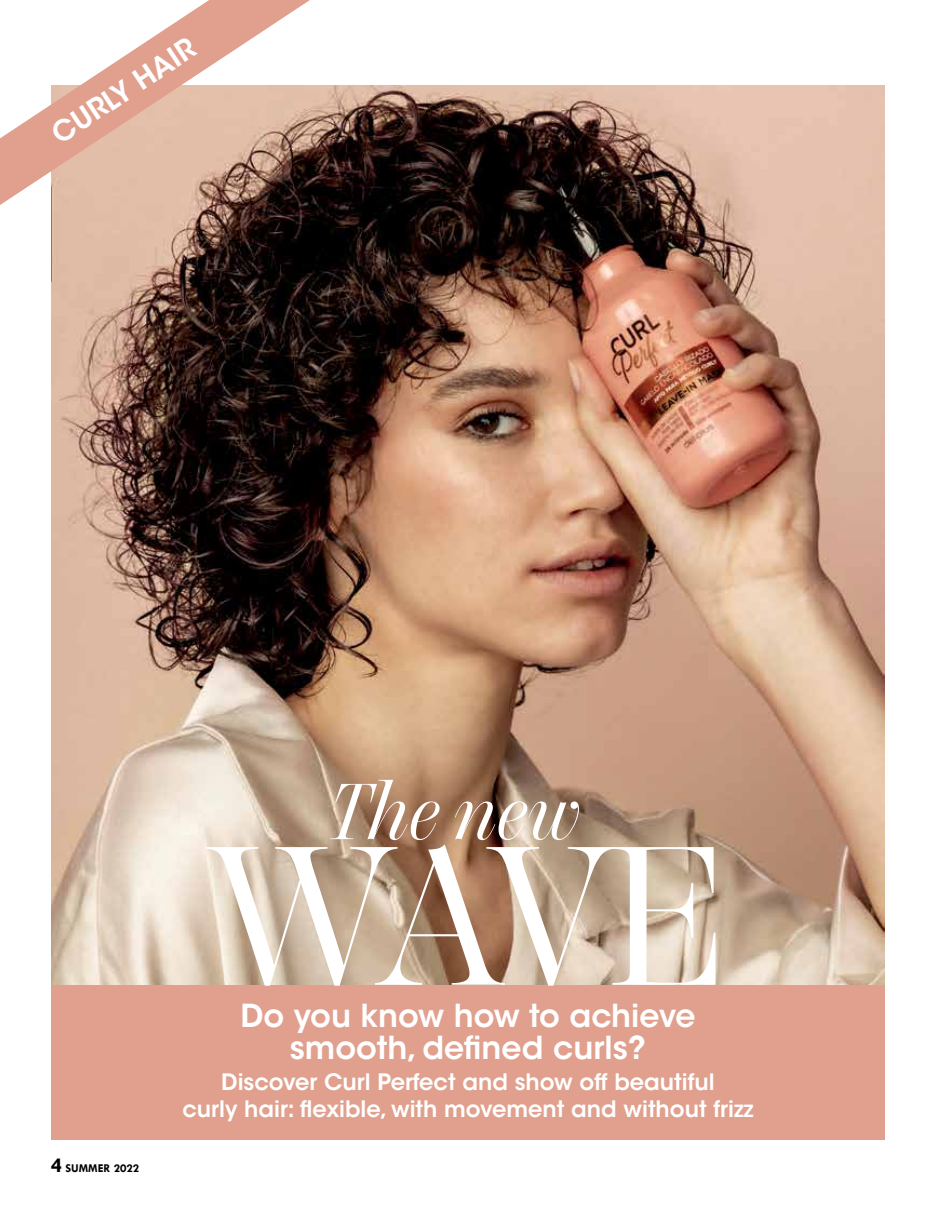
<style>
.page{position:relative;width:936px;height:1212px;background:#fff}
.page>*{position:absolute;margin:0;border:0;box-sizing:border-box;transform-origin:0 0}
.t1{font:198.45px "Chamberi Display";color:#fff}
.t2{font:italic 79.65px "Chamberi Display";color:#fff}
.t3{font:600 31.5px/31.5px "ITC Avant Garde Std";color:#fff;text-align:center}
.t4{font:600 28.5px "ITC Avant Garde Std";color:#fff}
.t5{font:600 22.5px/27px "ITC Avant Garde Std";color:#fff;text-align:center}
.t6{font:700 12px "Tw Cen";color:#000}
.s1{font-size:21px}
</style>
<div class="page">
<img style="left:51px;top:85px;width:833px;height:900px">
<div style="left:51px;top:985px;width:833px;height:155px;background:#e0a08d"></div>
<svg style="left:0;top:0;width:310px;height:205px"></svg>
<p class="t4" style="left:45px;top:122px;width:167px;rotate:-34deg">CURLY HAIR</p>
<p class="t6" style="left:51px;top:1161px;width:90px"><span class="s1">4</span> SUMMER 2022</p>
<h2 class="t2" style="left:326px;top:753px;width:254px">The new</h2>
<h1 class="t1" style="left:210px;top:772px;width:517px">WAVE</h1>
<h3 class="t3" style="left:240px;top:1000px;width:457px">Do you know how to achieve smooth, defined curls?</h3>
<p class="t5" style="left:182px;top:1069px;width:572px">Discover Curl Perfect and show off beautiful<br>curly hair: flexible, with movement and without frizz</p>
</div>
